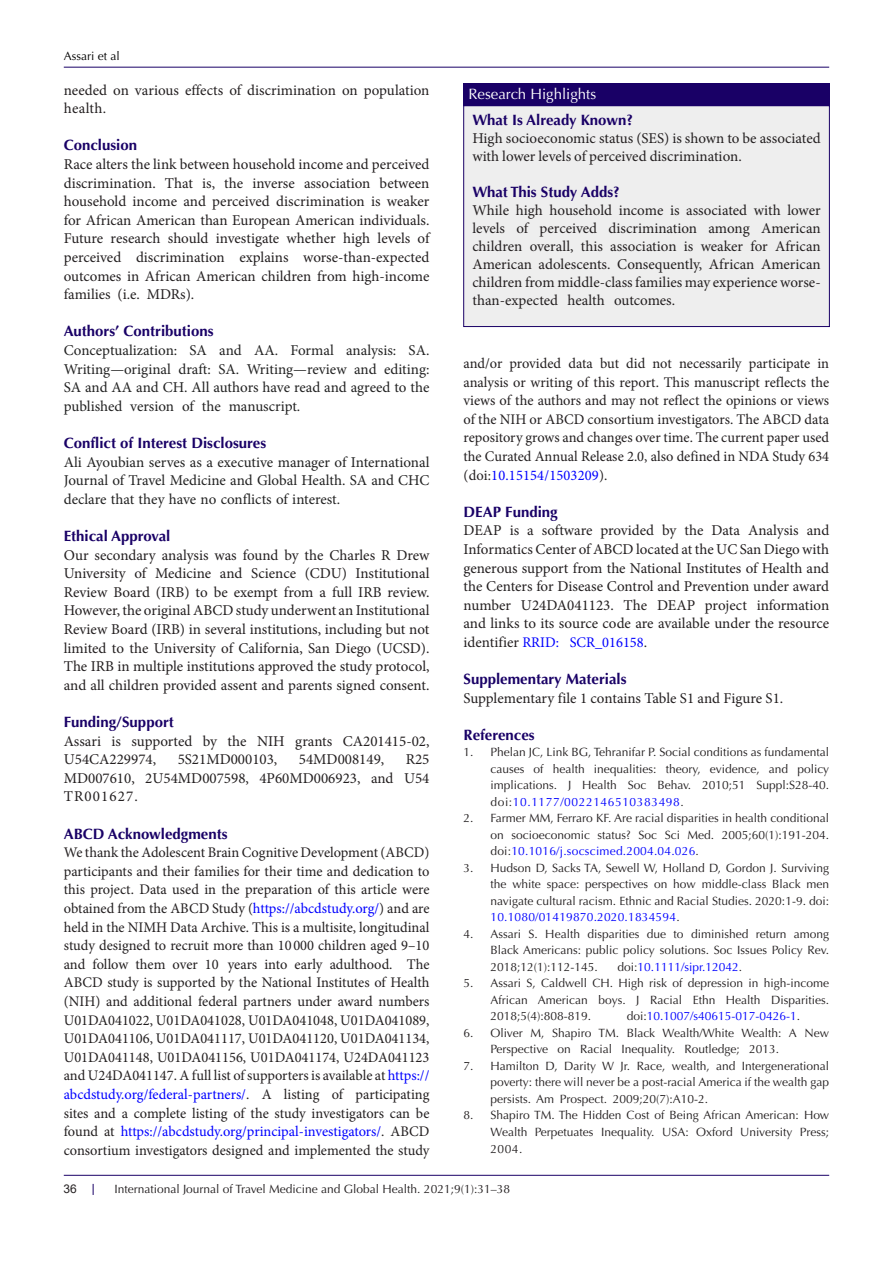
<style>
.page{position:relative;width:893px;height:1263px;background:#fff}
.page>*{position:absolute;margin:0;border:0;box-sizing:border-box;transform-origin:0 0}
.MDPI_3_1_text{font:15px/18.6px "Minion Pro";color:#231f20;text-align:justify}
.text1{font:15px/18px "Minion Pro";color:#231f20}
.t1{font:15px/18.6px "Minion Pro";letter-spacing:-.005em;color:#222;text-align:justify}
.MDPI_2_1_heading1{font:700 15px "Optima LT Std";color:#190066}
.text-titr{font:700 15px "Optima LT Std";color:#190066}
.text1-2{font:700 15px "Optima LT Std";color:#190066}
.t2{font:15px "Optima LT Std";color:#fff}
.t3{font:14.7px/18.6px "Minion Pro";color:#231f20;text-align:justify}
.t4{font:14.7px "Minion Pro";color:#00f}
.t5{font:12px/16.5px "Optima LT Std";color:#231f20;text-align:justify}
.t6{font:12px "Optima LT Std";color:#00f}
.t7{font:12px "Optima LT Std";color:#000001}
.t8{font:12px "Arial";color:#231f20}
.s1{color:#00f}
.s2{font-size:15px;color:#231f20}
.s3{font-size:15px;color:#212529}
.s4{color:#231f20}
</style>
<div class="page">
<hr style="left:64px;top:1175px;width:765px;height:1px;background:#190066">
<hr style="left:64px;top:67px;width:765px;height:1px;background:#190066">
<div style="left:464px;top:106px;width:365px;height:221px;background:#eee"></div>
<div style="left:463px;top:106px;width:367px;height:221px;border:1px solid #190066"></div>
<div style="left:463px;top:84px;width:367px;height:22px;background:#190066"></div>
<p class="t7" style="left:64px;top:49px;width:58px">Assari et al</p>
<p class="MDPI_3_1_text" style="left:64px;top:81px;width:367px">needed on various effects of discrimination on population health.</p>
<p class="MDPI_2_1_heading1" style="left:64px;top:137px;width:75px">Conclusion</p>
<p class="MDPI_3_1_text" style="left:64px;top:155px;width:367px">Race alters the link between household income and perceived discrimination. That is, the inverse association between household income and perceived discrimination is weaker for African American than European American individuals.<br>Future research should investigate whether high levels of perceived discrimination explains worse-than-expected outcomes in African American children from high-income families (i.e. MDRs).</p>
<p class="MDPI_2_1_heading1" style="left:64px;top:323px;width:151px">Authors’ Contributions</p>
<p class="t1" style="left:64px;top:341px;width:367px">Conceptualization: SA and AA. Formal analysis: SA.<br>Writing—original draft: SA. Writing—review and editing:<br>SA and AA and CH. All authors have read and agreed to the published version of the manuscript.</p>
<p class="MDPI_2_1_heading1" style="left:64px;top:434px;width:204px">Conflict of Interest Disclosures</p>
<p class="t1" style="left:64px;top:453px;width:367px">Ali Ayoubian serves as a executive manager of International Journal of Travel Medicine and Global Health. SA and CHC declare that they have no conflicts of interest.</p>
<p class="MDPI_2_1_heading1" style="left:64px;top:527px;width:108px">Ethical Approval</p>
<p class="MDPI_3_1_text" style="left:64px;top:546px;width:367px">Our secondary analysis was found by the Charles R Drew University of Medicine and Science (CDU) Institutional Review Board (IRB) to be exempt from a full IRB review.<br>However, the original ABCD study underwent an Institutional Review Board (IRB) in several institutions, including but not limited to the University of California, San Diego (UCSD).<br>The IRB in multiple institutions approved the study protocol, and all children provided assent and parents signed consent.</p>
<p class="MDPI_2_1_heading1" style="left:64px;top:713px;width:112px">Funding/Support</p>
<p class="MDPI_3_1_text" style="left:64px;top:732px;width:367px">Assari is supported by the NIH grants CA201415-02,<br>U54CA229974,</p>
<p class="MDPI_3_1_text" style="left:178px;top:750px;width:101px">5S21MD000103,</p>
<p class="MDPI_3_1_text" style="left:299px;top:750px;width:87px">54MD008149,</p>
<p class="MDPI_3_1_text" style="left:64px;top:750px;width:367px;text-indent:342px">R25<br>MD007610, 2U54MD007598, 4P60MD006923, and U54<br>TR001627.</p>
<p class="MDPI_2_1_heading1" style="left:64px;top:825px;width:165px">ABCD Acknowledgments</p>
<p class="t3" style="left:64px;top:843px;width:367px">We thank the Adolescent Brain Cognitive Development (ABCD) participants and their families for their time and dedication to this project. Data used in the preparation of this article were obtained from the ABCD Study (<span class="s1">https://abcdstudy.org/</span>) and are held in the NIMH Data Archive. This is a multisite, longitudinal study designed to recruit more than 10 000 children aged 9–10 and follow them over 10 years into early adulthood. The ABCD study is supported by the National Institutes of Health (NIH) and additional federal partners under award numbers U01DA041022, U01DA041028, U01DA041048, U01DA041089, U01DA041106, U01DA041117, U01DA041120, U01DA041134, U01DA041148, U01DA041156, U01DA041174, U24DA041123 and U24DA041147. A full list of supporters is available at <span class="s1">https:// abcdstudy.org/federal-partners/</span>. A listing of participating sites and a complete listing of the study investigators can be found at <span class="s1">https://abcdstudy.org/principal-investigators/</span>. ABCD consortium investigators designed and implemented the study</p>
<p class="t2" style="left:468px;top:85px;width:129px">Research Highlights</p>
<p class="text-titr" style="left:472px;top:112px;width:162px">What Is Already Known?</p>
<p class="text1" style="left:472px;top:130px;width:350px">High socioeconomic status (SES) is shown to be associated with lower levels of perceived discrimination.</p>
<p class="text1-2" style="left:472px;top:184px;width:149px">What This Study Adds?</p>
<p class="text1" style="left:472px;top:202px;width:350px;text-align:justify">While high household income is associated with lower levels of perceived discrimination among American children overall, this association is weaker for African American adolescents. Consequently, African American children from middle-class families may experience worse&shy;than-expected health outcomes.</p>
<p class="t3" style="left:463px;top:354px;width:367px">and/or provided data but did not necessarily participate in analysis or writing of this report. This manuscript reflects the views of the authors and may not reflect the opinions or views of the NIH or ABCD consortium investigators. The ABCD data repository grows and changes over time. The current paper used the Curated Annual Release 2.0, also defined in NDA Study 634 (doi:<span class="s1">10.15154/1503209</span>).</p>
<p class="MDPI_2_1_heading1" style="left:463px;top:503px;width:96px">DEAP Funding</p>
<p class="MDPI_3_1_text" style="left:463px;top:521px;width:367px">DEAP is a software provided by the Data Analysis and Informatics Center of ABCD located at the UC San Diego with generous support from the National Institutes of Health and the Centers for Disease Control and Prevention under award number U24DA041123. The DEAP project information and links to its source code are available under the resource</p>
<p class="t4" style="left:463px;top:632px;width:185px"><span class="s2">identifier</span> RRID: SCR_016158<span class="s3">.</span></p>
<p class="MDPI_2_1_heading1" style="left:463px;top:670px;width:165px">Supplementary Materials</p>
<p class="MDPI_3_1_text" style="left:463px;top:689px;width:321px">Supplementary file 1 contains Table S1 and Figure S1.</p>
<p class="MDPI_2_1_heading1" style="left:463px;top:726px;width:73px">References</p>
<p class="t5" style="left:490px;top:744px;width:340px;text-indent:-27px">1. Phelan JC, Link BG, Tehranifar P. Social conditions as fundamental causes of health inequalities: theory, evidence, and policy implications. J Health Soc Behav. 2010;51 Suppl:S28-40. doi:<span class="s1">10.1177/0022146510383498</span>.</p>
<p class="t5" style="left:490px;top:810px;width:340px;text-indent:-27px">2. Farmer MM, Ferraro KF. Are racial disparities in health conditional on socioeconomic status? Soc Sci Med. 2005;60(1):191-204. doi:<span class="s1">10.1016/j.socscimed.2004.04.026</span>.</p>
<p class="t5" style="left:490px;top:860px;width:340px;text-indent:-27px">3. Hudson D, Sacks TA, Sewell W, Holland D, Gordon J. Surviving the white space: perspectives on how middle-class Black men navigate cultural racism. Ethnic and Racial Studies. 2020:1-9. doi:<br><span class="s1">10.1080/01419870.2020.1834594</span>.</p>
<p class="t5" style="left:490px;top:926px;width:340px;text-indent:-27px">4. Assari S. Health disparities due to diminished return among Black Americans: public policy solutions. Soc Issues Policy Rev.<br>2018;12(1):112-145.</p>
<p class="t6" style="left:618px;top:960px;width:126px"><span class="s4">doi:</span>10.1111/sipr.12042<span class="s4">.</span></p>
<p class="t5" style="left:490px;top:975px;width:340px;text-indent:-27px">5. Assari S, Caldwell CH. High risk of depression in high-income African American boys. J Racial Ethn Health Disparities.<br>2018;5(4):808-819.</p>
<p class="t6" style="left:627px;top:1009px;width:175px"><span class="s4">doi:</span>10.1007/s40615-017-0426-1<span class="s4">.</span></p>
<p class="t5" style="left:490px;top:1025px;width:340px;text-indent:-27px">6. Oliver M, Shapiro TM. Black Wealth/White Wealth: A New<br>Perspective on Racial Inequality. Routledge; 2013.</p>
<p class="t5" style="left:490px;top:1058px;width:340px;text-indent:-27px">7. Hamilton D, Darity W Jr. Race, wealth, and Intergenerational poverty: there will never be a post-racial America if the wealth gap persists. Am Prospect. 2009;20(7):A10-2.</p>
<p class="t5" style="left:490px;top:1107px;width:340px;text-indent:-27px">8. Shapiro TM. The Hidden Cost of Being African American: How Wealth Perpetuates Inequality. USA: Oxford University Press; 2004.</p>
<p class="t8" style="left:64px;top:1180px;width:15px">36</p>
<p class="t5" style="left:114px;top:1180px;width:397px">International Journal of Travel Medicine and Global Health. 2021;9(1):31–38</p>
</div>
